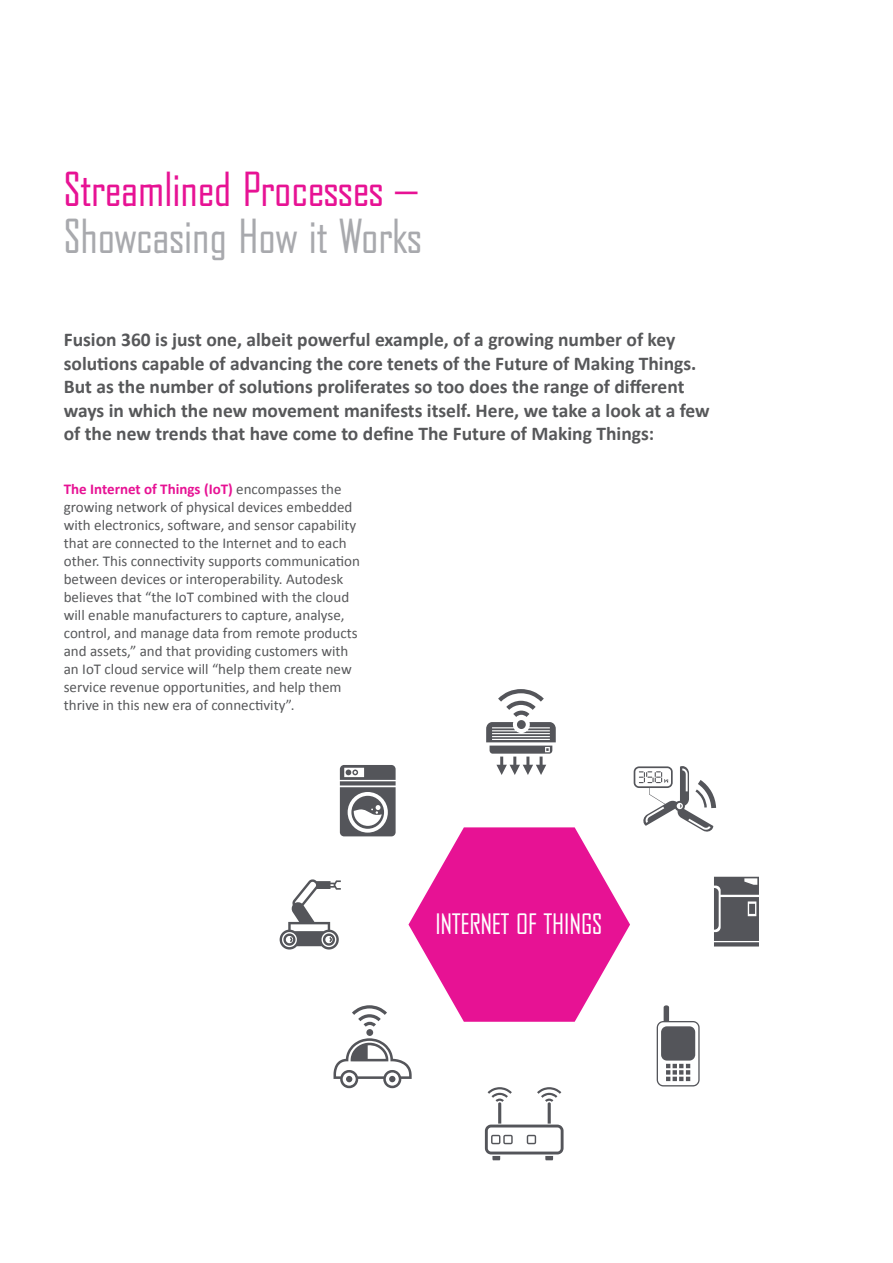
<style>
.page{position:relative;width:893px;height:1263px;background:#fff}
.page>*{position:absolute;margin:0;border:0;box-sizing:border-box;transform-origin:0 0}
.t1{font:45px/46.5px "Bureau Agency";color:#e71294}
.t2{font:27px "Bureau Agency";color:#fff}
.t3{font:700 19.5px/23.4px "Calibri";color:#57585a}
.t4{font:15px/18px "Calibri";color:#57585a}
.s1{color:#a8a9ad}
.s2{font-weight:700;color:#e71294}
</style>
<div class="page">
<svg style="left:280px;top:689px;width:479px;height:471px"></svg>
<p class="t1" style="left:64px;top:167px;width:359px">Streamlined Processes –<br><span class="s1">Showcasing How it Works</span></p>
<p class="t3" style="left:64px;top:328px;width:648px">Fusion 360 is just one, albeit powerful example, of a growing number of key solutions capable of advancing the core tenets of the Future of Making Things.<br>But as the number of solutions proliferates so too does the range of different ways in which the new movement manifests itself. Here, we take a look at a few of the new trends that have come to define The Future of Making Things:</p>
<p class="t4" style="left:64px;top:480px;width:298px"><span class="s2">The Internet of Things (IoT)</span> encompasses the growing network of physical devices embedded with electronics, software, and sensor capability that are connected to the Internet and to each other. This connectivity supports communication between devices or interoperability. Autodesk believes that “the IoT combined with the cloud will enable manufacturers to capture, analyse, control, and manage data from remote products and assets,” and that providing customers with an IoT cloud service will “help them create new service revenue opportunities, and help them thrive in this new era of connectivity”.</p>
<p class="t2" style="left:435px;top:910px;width:168px">INTERNET OF THINGS</p>
</div>
